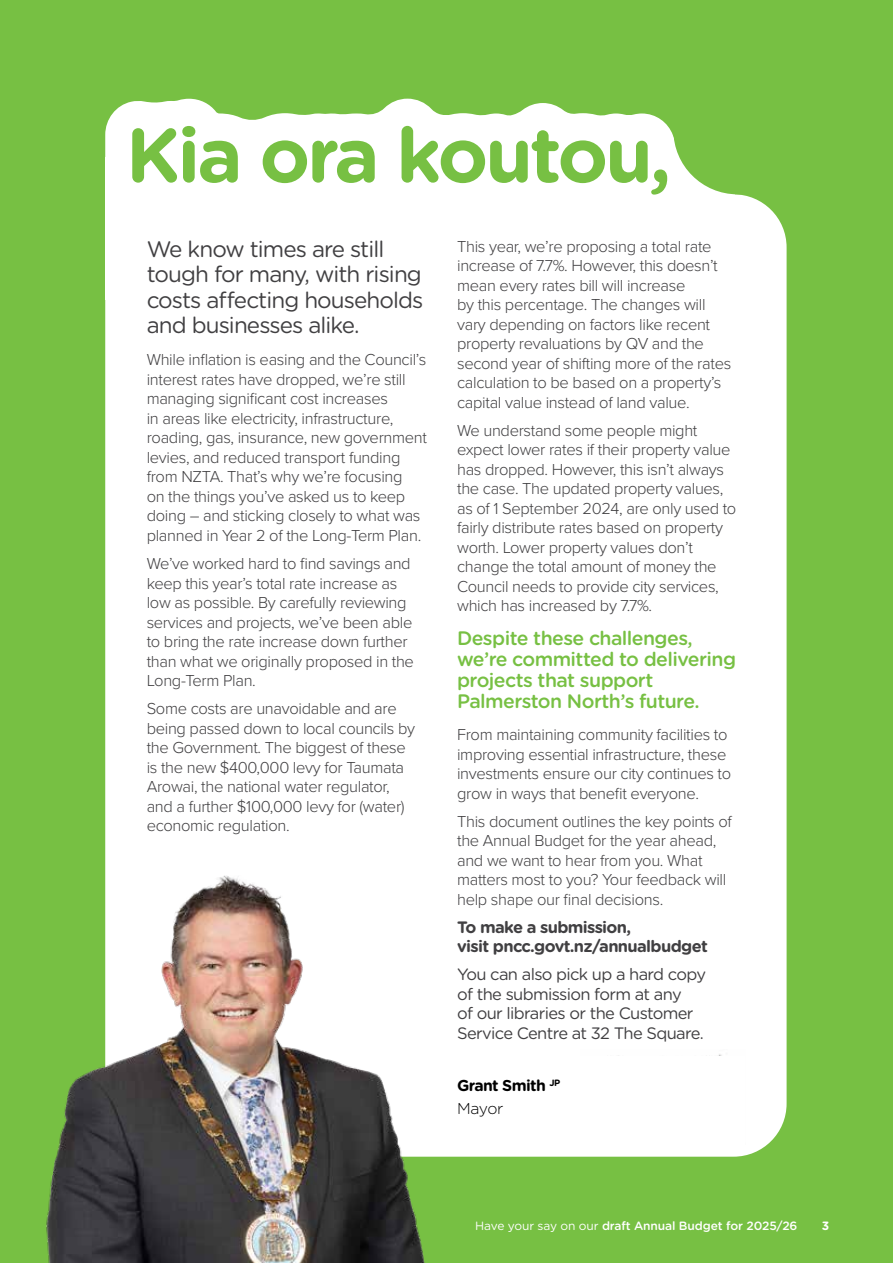
<style>
.page{position:relative;width:893px;height:1263px;background:#77c043}
.page>*{position:absolute;margin:0;border:0;box-sizing:border-box;transform-origin:0 0}
.t1{font:700 76.5px "Gotham Rounded";letter-spacing:-.04em;color:#77c043}
.t2{font:22.5px/25.5px "Gotham Rounded";letter-spacing:-.04em;color:#414042}
.t3{font:500 19.5px/21px "Gotham Rounded";letter-spacing:-.03em;color:#77c043}
.t4{font:300 16.5px/19.5px "Proxima Nova";letter-spacing:-.02em;color:#414042}
.t5{font:16.5px/19.5px "Gotham Rounded";letter-spacing:-.04em;color:#414042}
.t6{font:700 16.5px/19.5px "Gotham Rounded";letter-spacing:-.04em;color:#414042}
.t7{font:700 15.75px/23.1px "Gotham Rounded";letter-spacing:-.04em;color:#000}
.t8{font:500 12px "Gotham Rounded";letter-spacing:-.01em;color:#fff}
.t9{font:700 12px "Gotham Rounded";color:#fff}
.s1{font-weight:300}
.s2{font-weight:400}
</style>
<div class="page">
<svg style="left:105px;top:99px;width:569px;height:99px;background:#edf6e6"></svg>
<div style="left:665px;top:141px;width:70px;height:66px;background:#fff"></div>
<div style="left:105px;top:157px;width:32px;height:143px;background:#fff"></div>
<div style="left:105px;top:194px;width:682px;height:963px;background:#fff;border-radius:53px"></div>
<img style="left:46px;top:875px;width:390px;height:388px">
<div style="left:673px;top:66px;width:129px;height:128px;background:#77c043;border-radius:50%"></div>
<h1 class="t1" style="left:126px;top:99px;width:547px">Kia ora koutou,</h1>
<h2 class="t2" style="left:147px;top:235px;width:278px">We know times are still tough for many, with rising costs affecting households and businesses alike.</h2>
<p class="t4" style="left:147px;top:349px;width:282px">While inflation is easing and the Council’s interest rates have dropped, we’re still managing significant cost increases<br>in areas like electricity, infrastructure, roading, gas, insurance, new government levies, and reduced transport funding from NZTA. That’s why we’re focusing<br>on the things you’ve asked us to keep doing – and sticking closely to what was planned in Year 2 of the Long-Term Plan.</p>
<p class="t4" style="left:147px;top:553px;width:269px">We’ve worked hard to find savings and keep this year’s total rate increase as low as possible. By carefully reviewing services and projects, we’ve been able to bring the rate increase down further than what we originally proposed in the Long-Term Plan.</p>
<p class="t4" style="left:147px;top:698px;width:270px">Some costs are unavoidable and are being passed down to local councils by the Government. The biggest of these is the new $400,000 levy for Taumata Arowai, the national water regulator, and a further $100,000 levy for (water) economic regulation.</p>
<p class="t4" style="left:457px;top:236px;width:276px">This year, we’re proposing a total rate increase of 7.7%. However, this doesn’t mean every rates bill will increase<br>by this percentage. The changes will vary depending on factors like recent property revaluations by QV and the second year of shifting more of the rates calculation to be based on a property’s capital value instead of land value.</p>
<p class="t4" style="left:457px;top:420px;width:281px">We understand some people might expect lower rates if their property value has dropped. However, this isn’t always the case. The updated property values, as of 1 September 2024, are only used to fairly distribute rates based on property worth. Lower property values don’t change the total amount of money the Council needs to provide city services, which has increased by 7.7%.</p>
<p class="t3" style="left:457px;top:627px;width:280px">Despite these challenges, we’re committed to delivering projects that support<br>Palmerston North’s future.</p>
<p class="t4" style="left:457px;top:724px;width:276px">From maintaining community facilities to improving essential infrastructure, these investments ensure our city continues to grow in ways that benefit everyone.</p>
<p class="t4" style="left:457px;top:811px;width:276px">This document outlines the key points of the Annual Budget for the year ahead, and we want to hear from you. What matters most to you? Your feedback will help shape our final decisions.</p>
<p class="t6" style="left:457px;top:916px;width:252px">To make a submission,<br>visit pncc.govt.nz/annualbudget</p>
<p class="t5" style="left:457px;top:964px;width:250px">You can also pick up a hard copy of the submission form at any<br>of our libraries or the Customer<br>Service Centre at 32 The Square.</p>
<p class="t7" style="left:457px;top:1073px;width:105px">Grant Smith <sup>JP<br></sup><span class="s1">Mayor</span></p>
<p class="t8" style="left:475px;top:1217px;width:324px"><span class="s2">Have your say on our</span> draft Annual Budget for 2025/26</p>
<p class="t9" style="left:822px;top:1217px;width:9px">3</p>
</div>
